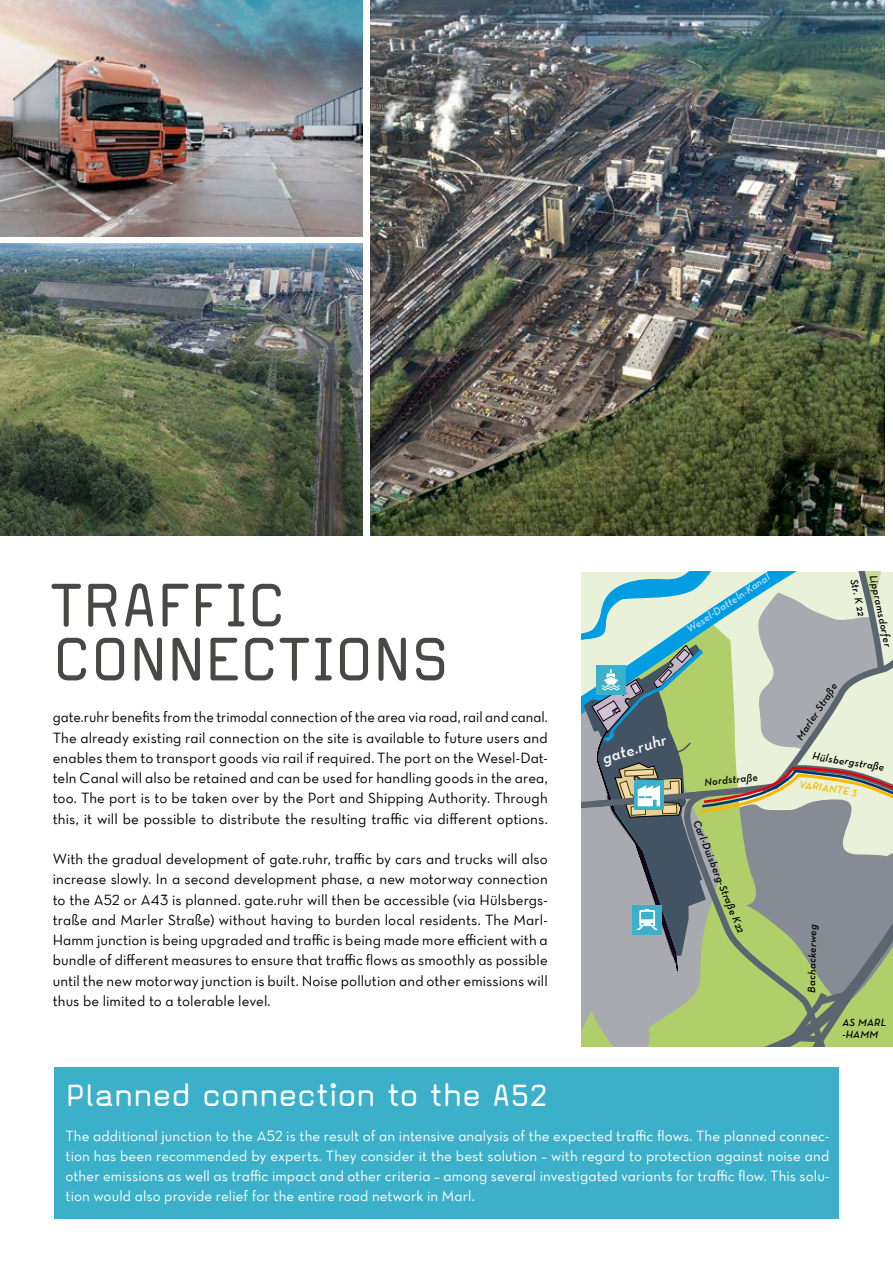
<style>
.page{position:relative;width:893px;height:1263px;background:#fff}
.page>*{position:absolute;margin:0;border:0;box-sizing:border-box;transform-origin:0 0}
.t1{font:72px/54px "Magda Clean";letter-spacing:-.025em;color:#484846}
.t2{font:36px "Magda Clean";letter-spacing:-.025em;color:#fff}
.t3{font:italic 600 16.05px "Neutra Text";color:#fff}
.t4{font:15px/20.2px "Neutra Text Book Alt";letter-spacing:.005em;color:#000;text-align:justify}
.t5{font:15px/20.2px "Neutra Text Book Alt";letter-spacing:.005em;color:#fff;text-align:justify}
.t6{font:italic 600 10.65px/12.5px "Neutra Text";letter-spacing:.03em;color:#000}
.t7{font:italic 600 10.65px "Neutra Text";color:#b6e1f9}
.t8{font:italic 600 10.65px "Neutra Text";color:#fbb800}
</style>
<div class="page">
<img style="left:371px;top:0;width:513px;height:536px">
<img style="left:0;top:0;width:362px;height:236px">
<div style="left:54px;top:1067px;width:785px;height:151px;background:#3bb0c8"></div>
<img style="left:0;top:243px;width:362px;height:293px">
<svg style="left:582px;top:572px;width:311px;height:474px;background:#9fb19c"></svg>
<h1 class="t1" style="left:51px;top:578px;width:400px">TRAFFIC<br>CONNECTIONS</h1>
<p class="t4" style="left:53px;top:707px;width:497px">gate.ruhr benefits from the trimodal connection of the area via road, rail and canal.<br>The already existing rail connection on the site is available to future users and enables them to transport goods via rail if required. The port on the Wesel-Dat&shy;teln Canal will also be retained and can be used for handling goods in the area, too. The port is to be taken over by the Port and Shipping Authority. Through this, it will be possible to distribute the resulting traffic via different options.</p>
<p class="t4" style="left:53px;top:849px;width:496px">With the gradual development of gate.ruhr, traffic by cars and trucks will also increase slowly. In a second development phase, a new motorway connection to the A52 or A43 is planned. gate.ruhr will then be accessible (via Hülsbergs&shy;traße and Marler Straße) without having to burden local residents. The Marl-Hamm junction is being upgraded and traffic is being made more efficient with a bundle of different measures to ensure that traffic flows as smoothly as possible until the new motorway junction is built. Noise pollution and other emissions will thus be limited to a tolerable level.</p>
<p class="t7" style="left:684px;top:625px;width:99px;rotate:-34deg">Wesel-Datteln-Kanal</p>
<p class="t3" style="left:600px;top:749px;width:68px;rotate:-17deg">gate.ruhr</p>
<p class="t6" style="left:704px;top:775px;width:55px;rotate:-5deg">Nordstraße</p>
<p class="t6" style="left:702px;top:818px;width:123px;rotate:68deg">Carl-Duisberg-Straße K22</p>
<p class="t6" style="left:883px;top:573px;width:75px;line-height:19.5px;rotate:78deg">Lippramsdorfer<br>Str. K 22</p>
<p class="t6" style="left:793px;top:735px;width:67px;rotate:-57deg">Marler Straße</p>
<p class="t6" style="left:814px;top:749px;width:74px;rotate:9deg">Hülsbergstraße</p>
<p class="t8" style="left:800px;top:777px;width:60px;rotate:8deg">VARIANTE 3</p>
<p class="t6" style="left:805px;top:993px;width:70px;rotate:-89deg">Bachackerweg</p>
<p class="t6" style="left:842px;top:1015px;width:46px">AS MARL -HAMM</p>
<h2 class="t2" style="left:66px;top:1076px;width:484px">Planned connection to the A52</h2>
<p class="t5" style="left:66px;top:1125px;width:765px">The additional junction to the A52 is the result of an intensive analysis of the expected traffic flows. The planned connec&shy;tion has been recommended by experts. They consider it the best solution – with regard to protection against noise and other emissions as well as traffic impact and other criteria – among several investigated variants for traffic flow. This solu&shy;tion would also provide relief for the entire road network in Marl.</p>
</div>
